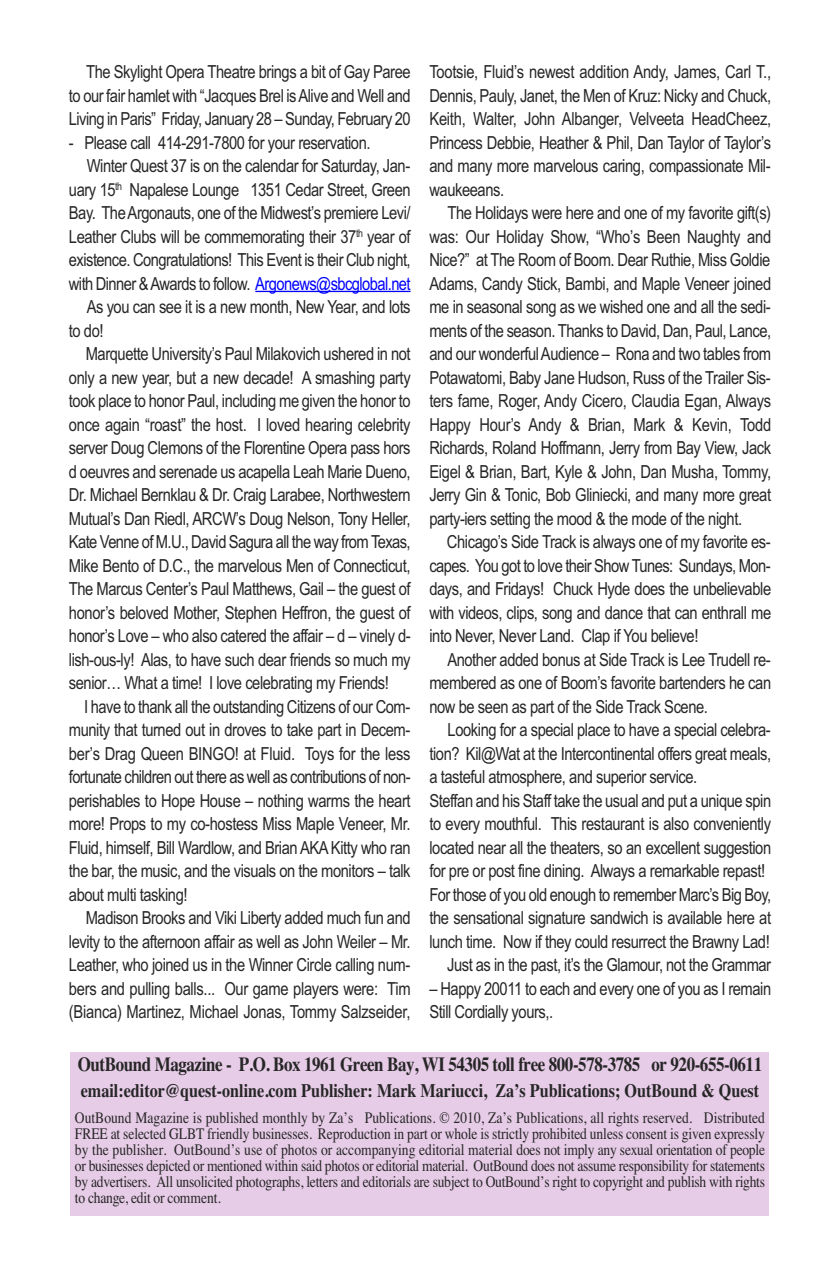
<style>
.page{position:relative;width:819px;height:1278px;background:#fff}
.page>*{position:absolute;margin:0;border:0;box-sizing:border-box;transform-origin:0 0}
.t1{font:700 20px "Times";letter-spacing:-.025em;color:#272627;scale:.85 1}
.t2{font:700 19px "Times";color:#272627;scale:.85 1}
.t3{font:18px/23.6px "Arial Narrow";letter-spacing:-.025em;color:#272627;text-align:justify}
.t4{font:16px/16px "Times";letter-spacing:-.02em;color:#272627;text-align:justify;scale:.85 1}
.s1{color:#00f}
</style>
<div class="page">
<hr style="left:255px;top:291px;width:156px;height:1px;background:#00f">
<div style="left:71px;top:1052px;width:698px;height:163px;background:#e6cce6"></div>
<p class="t3" style="left:69px;top:60px;width:343px;text-indent:17px">The Skylight Opera Theatre brings a bit of Gay Paree to our fair hamlet with “Jacques Brel isAlive and Well and Living in Paris” Friday, January 28 – Sunday, February 20</p>
<p class="t3" style="left:69px;top:131px;width:303px">- Please call 414-291-7800 for your reservation.</p>
<p class="t3" style="left:87px;top:154px;width:325px">Winter Quest 37 is on the calendar for Saturday, Jan-</p>
<p class="t3" style="left:69px;top:178px;width:343px">uary 15<sup>th</sup> Napalese Lounge 1351 Cedar Street, Green</p>
<p class="t3" style="left:69px;top:201px;width:343px">Bay. TheArgonauts, one of the Midwest’s premiere Levi/</p>
<p class="t3" style="left:69px;top:225px;width:343px">Leather Clubs will be commemorating their 37<sup>th</sup> year of</p>
<p class="t3" style="left:69px;top:248px;width:343px">existence. Congratulations! This Event is their Club night,</p>
<p class="t3" style="left:69px;top:272px;width:343px">with Dinner &amp;Awards to follow. <span class="s1">Argonews@sbcglobal.net</span></p>
<p class="t3" style="left:87px;top:295px;width:326px">As you can see it is a new month, New Year, and lots</p>
<p class="t3" style="left:69px;top:319px;width:36px">to do!</p>
<p class="t3" style="left:86px;top:342px;width:326px">Marquette University’s Paul Milakovich ushered in not</p>
<p class="t3" style="left:69px;top:366px;width:343px">only a new year, but a new decade! A smashing party</p>
<p class="t3" style="left:69px;top:389px;width:343px">took place to honor Paul, including me given the honor to</p>
<p class="t3" style="left:69px;top:413px;width:343px">once again “roast” the host. I loved hearing celebrity</p>
<p class="t3" style="left:69px;top:436px;width:343px">server Doug Clemons of the Florentine Opera pass hors</p>
<p class="t3" style="left:69px;top:460px;width:343px">d oeuvres and serenade us acapella Leah Marie Dueno,</p>
<p class="t3" style="left:69px;top:483px;width:343px">Dr. Michael Bernklau &amp; Dr. Craig Larabee, Northwestern</p>
<p class="t3" style="left:69px;top:507px;width:343px">Mutual’s Dan Riedl, ARCW’s Doug Nelson, Tony Heller,</p>
<p class="t3" style="left:69px;top:530px;width:343px">Kate Venne of M.U., David Sagura all the way from Texas,</p>
<p class="t3" style="left:69px;top:554px;width:343px">Mike Bento of D.C., the marvelous Men of Connecticut,</p>
<p class="t3" style="left:69px;top:577px;width:343px">The Marcus Center’s Paul Matthews, Gail – the guest of</p>
<p class="t3" style="left:69px;top:601px;width:343px">honor’s beloved Mother, Stephen Heffron, the guest of</p>
<p class="t3" style="left:69px;top:624px;width:343px">honor’s Love – who also catered the affair – d – vinely d-</p>
<p class="t3" style="left:69px;top:648px;width:343px">lish-ous-ly! Alas, to have such dear friends so much my</p>
<p class="t3" style="left:69px;top:671px;width:322px">senior… What a time! I love celebrating my Friends!</p>
<p class="t3" style="left:84px;top:695px;width:328px">I have to thank all the outstanding Citizens of our Com-</p>
<p class="t3" style="left:69px;top:718px;width:343px">munity that turned out in droves to take part in Decem-</p>
<p class="t3" style="left:69px;top:742px;width:343px">ber’s Drag Queen BINGO! at Fluid. Toys for the less</p>
<p class="t3" style="left:69px;top:765px;width:343px">fortunate children out there as well as contributions of non-</p>
<p class="t3" style="left:69px;top:789px;width:343px">perishables to Hope House – nothing warms the heart</p>
<p class="t3" style="left:69px;top:812px;width:343px">more! Props to my co-hostess Miss Maple Veneer, Mr.</p>
<p class="t3" style="left:69px;top:836px;width:343px">Fluid, himself, Bill Wardlow, and BrianAKAKitty who ran</p>
<p class="t3" style="left:69px;top:859px;width:343px">the bar, the music, and the visuals on the monitors – talk</p>
<p class="t3" style="left:69px;top:883px;width:120px">about multi tasking!</p>
<p class="t3" style="left:86px;top:906px;width:326px">Madison Brooks and Viki Liberty added much fun and</p>
<p class="t3" style="left:69px;top:930px;width:343px">levity to the afternoon affair as well as John Weiler – Mr.</p>
<p class="t3" style="left:69px;top:953px;width:343px">Leather, who joined us in the Winner Circle calling num-</p>
<p class="t3" style="left:69px;top:977px;width:343px">bers and pulling balls... Our game players were: Tim</p>
<p class="t3" style="left:69px;top:1000px;width:343px">(Bianca) Martinez, Michael Jonas, Tommy Salzseider,</p>
<p class="t3" style="left:429px;top:60px;width:343px">Tootsie, Fluid’s newest addition Andy, James, Carl T., Dennis, Pauly, Janet, the Men of Kruz: Nicky and Chuck, Keith, Walter, John Albanger, Velveeta HeadCheez, Princess Debbie, Heather &amp; Phil, Dan Taylor of Taylor’s and many more marvelous caring, compassionate Mil&shy;waukeeans.</p>
<p class="t3" style="left:429px;top:201px;width:343px;text-indent:18px">The Holidays were here and one of my favorite gift(s) was: Our Holiday Show, “Who’s Been Naughty and Nice?” at The Room of Boom. Dear Ruthie, Miss Goldie Adams, Candy Stick, Bambi, and Maple Veneer joined me in seasonal song as we wished one and all the sedi&shy;ments of the season. Thanks to David, Dan, Paul, Lance, and our wonderfulAudience – Rona and two tables from Potawatomi, Baby Jane Hudson, Russ of the Trailer Sis&shy;ters fame, Roger, Andy Cicero, Claudia Egan, Always Happy Hour’s Andy &amp; Brian, Mark &amp; Kevin, Todd Richards, Roland Hoffmann, Jerry from Bay View, Jack Eigel &amp; Brian, Bart, Kyle &amp; John, Dan Musha, Tommy, Jerry Gin &amp; Tonic, Bob Gliniecki, and many more great party-iers setting the mood &amp; the mode of the night.</p>
<p class="t3" style="left:429px;top:530px;width:343px;text-indent:18px">Chicago’s Side Track is always one of my favorite es&shy;capes. You got to love their ShowTunes: Sundays, Mon&shy;days, and Fridays! Chuck Hyde does the unbelievable with videos, clips, song and dance that can enthrall me into Never, Never Land. Clap if You believe!</p>
<p class="t3" style="left:429px;top:648px;width:343px;text-indent:18px">Another added bonus at Side Track is Lee Trudell re&shy;membered as one of Boom’s favorite bartenders he can now be seen as part of the Side Track Scene.</p>
<p class="t3" style="left:448px;top:718px;width:325px">Looking for a special place to have a special celebra-</p>
<p class="t3" style="left:429px;top:742px;width:343px">tion? Kil@Wat at the Intercontinental offers great meals,</p>
<p class="t3" style="left:429px;top:765px;width:269px">a tasteful atmosphere, and superior service.</p>
<p class="t3" style="left:429px;top:789px;width:343px">Steffan and his Staff take the usual and put a unique spin</p>
<p class="t3" style="left:429px;top:812px;width:343px">to every mouthful. This restaurant is also conveniently</p>
<p class="t3" style="left:429px;top:836px;width:343px">located near all the theaters, so an excellent suggestion</p>
<p class="t3" style="left:429px;top:859px;width:337px">for pre or post fine dining. Always a remarkable repast!</p>
<p class="t3" style="left:429px;top:883px;width:343px">For those of you old enough to remember Marc’s Big Boy,</p>
<p class="t3" style="left:429px;top:906px;width:343px">the sensational signature sandwich is available here at</p>
<p class="t3" style="left:429px;top:930px;width:342px">lunch time. Now if they could resurrect the Brawny Lad!</p>
<p class="t3" style="left:447px;top:953px;width:326px">Just as in the past, it’s the Glamour, not the Grammar</p>
<p class="t3" style="left:429px;top:977px;width:343px">– Happy 20011 to each and every one of you as I remain<br>Still Cordially yours,.</p>
<p class="t1" style="left:78px;top:1052px;width:807px">OutBound Magazine - P.O. Box 1961 Green Bay, WI 54305 toll free 800-578-3785 or 920-655-0611</p>
<p class="t2" style="left:81px;top:1079px;width:800px">email:editor@quest-online.com Publisher: Mark Mariucci, Za’s Publications; OutBound &amp; Quest</p>
<p class="t4" style="left:75px;top:1109px;width:813px">OutBound Magazine is published monthly by Za’s Publications. © 2010, Za’s Publications, all rights reserved. Distributed FREE at selected GLBT friendly businesses. Reproduction in part or whole is strictly prohibited unless consent is given expressly by the publisher. OutBound’s use of photos or accompanying editorial material does not imply any sexual orientation of people or businesses depicted or mentioned within said photos or editorial material. OutBound does not assume responsibility for statements by advertisers. All unsolicited photographs, letters and editorials are subject to OutBound’s right to copyright and publish with rights to change, edit or comment.</p>
</div>
